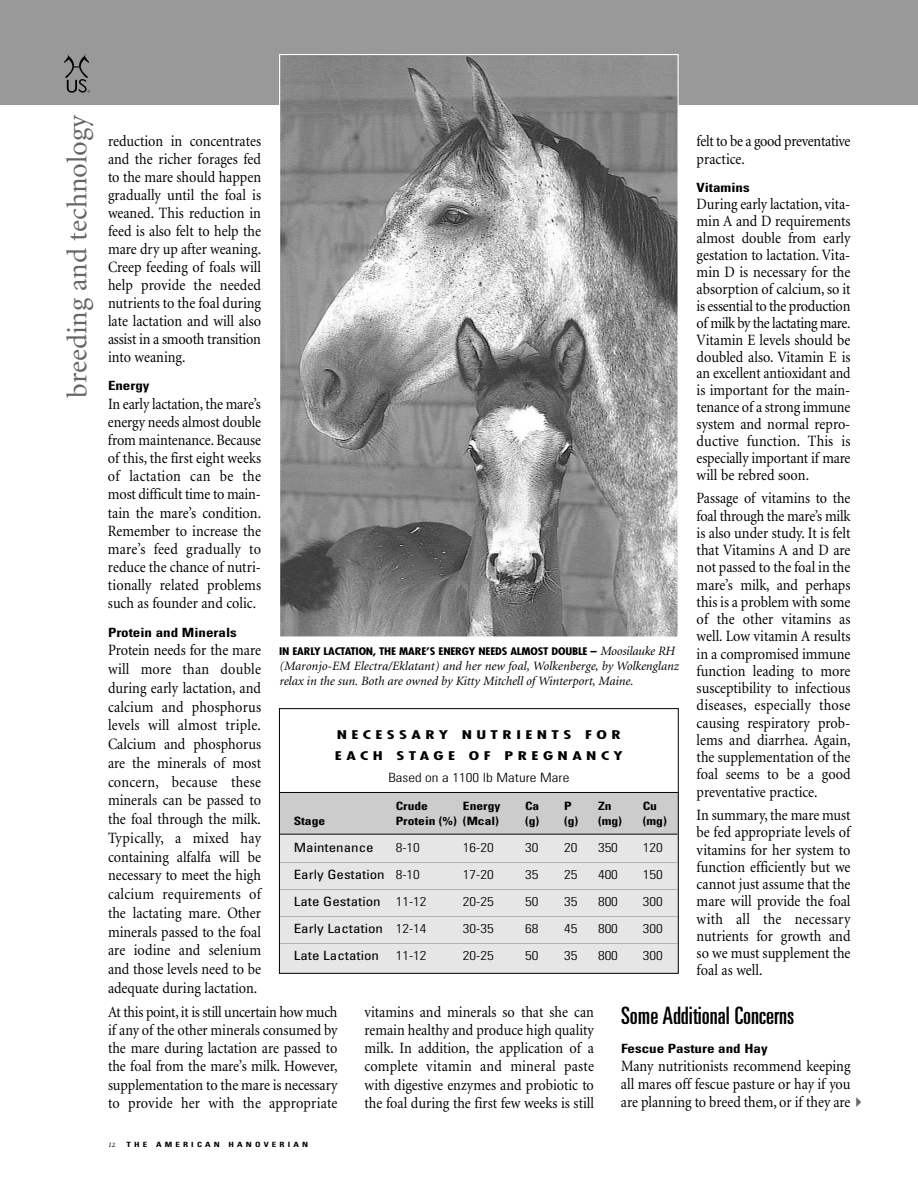
<style>
.page{position:relative;width:918px;height:1188px;background:#fff}
.page>*{position:absolute;margin:0;border:0;box-sizing:border-box;transform-origin:0 0}
.t1{font:28.5px "Minion";color:#666}
.t2{font:ultra-condensed 24px "Univers";color:#000}
.t3{font:15.75px/18.1px "Minion";color:#000;text-align:justify;scale:.9 1}
.t4{font:15.75px/17.2px "Minion";color:#000;text-align:justify;scale:.89 1}
.t5{font:15.75px/18.1px "Minion";letter-spacing:-.02em;color:#000;scale:.9 1}
.t6{font:italic 12.75px/15px "Minion";color:#000}
.t7{font:300 condensed 12.75px "Univers";color:#000;scale:1.18 1}
.t8{font:condensed 12.75px "Univers";color:#000;scale:1.18 1}
.t9{font:700 condensed 12.75px "Univers";color:#000;scale:1.18 1}
.t10{font:700 condensed 11.7px/21.8px "Futura";letter-spacing:.245em;color:#000;scale:1.54 1}
.t11{font:700 condensed 11.55px "Univers";color:#000;scale:1.18 1}
.t12{font:700 condensed 10.2px "Futura";letter-spacing:-.015em;color:#000;scale:1.25 1}
.t13{font:700 condensed 7.2px "Univers";letter-spacing:.355em;color:#000;scale:1.25 1}
.s1{font-family:"Minion";font-weight:400;font-style:italic;font-stretch:normal;font-size:12.75px}
.s2{font-weight:300}
</style>
<div class="page">
<div style="left:0;top:0;width:918px;height:105px;background:#999"></div>
<svg style="left:64px;top:54px;width:26px;height:39px"></svg>
<div style="left:279px;top:835px;width:400px;height:138px;background:#e6e6e6"></div>
<div style="left:279px;top:793px;width:400px;height:41px;background:#ccc"></div>
<hr style="left:280px;top:792px;width:398px;height:1px;background:#000">
<hr style="left:280px;top:834px;width:398px;height:1px;background:#000">
<hr style="left:280px;top:862px;width:398px;height:1px;background:#b3b3b3">
<hr style="left:280px;top:889px;width:398px;height:1px;background:#b3b3b3">
<hr style="left:280px;top:916px;width:398px;height:1px;background:#b3b3b3">
<hr style="left:280px;top:943px;width:398px;height:1px;background:#b3b3b3">
<div style="left:279px;top:708px;width:400px;height:266px;border:1px solid #000"></div>
<img style="left:281px;top:56px;width:396px;height:580px">
<h1 class="t1" style="left:66px;top:398px;width:285px;rotate:-90deg">breeding and technology</h1>
<p class="t3" style="left:108px;top:133px;width:172px">reduction in concentrates and the richer forages fed to the mare should happen gradually until the foal is weaned. This reduction in feed is also felt to help the mare dry up after weaning.<br>Creep feeding of foals will help provide the needed nutrients to the foal during late lactation and will also assist in a smooth transition into weaning.</p>
<p class="t9" style="left:108px;top:381px;width:37px">Energy</p>
<p class="t3" style="left:108px;top:396px;width:172px">In early lactation, the mare’s energy needs almost double from maintenance. Because of this, the first eight weeks of lactation can be the most difficult time to main&shy;tain the mare’s condition.<br>Remember to increase the mare’s feed gradually to reduce the chance of nutri&shy;tionally related problems such as founder and colic.</p>
<p class="t9" style="left:108px;top:627px;width:111px">Protein and Minerals</p>
<p class="t3" style="left:108px;top:642px;width:172px;line-height:18.8px">Protein needs for the mare will more than double during early lactation, and calcium and phosphorus levels will almost triple.<br>Calcium and phosphorus are the minerals of most concern, because these minerals can be passed to the foal through the milk.<br>Typically, a mixed hay containing alfalfa will be necessary to meet the high calcium requirements of the lactating mare. Other minerals passed to the foal are iodine and selenium and those levels need to be adequate during lactation.</p>
<p class="t3" style="left:108px;top:1004px;width:257px">At this point, it is still uncertain how much if any of the other minerals consumed by the mare during lactation are passed to the foal from the mare’s milk. However, supplementation to the mare is necessary to provide her with the appropriate</p>
<p class="t5" style="left:697px;top:133px;width:172px">felt to be a good preventative practice.</p>
<p class="t9" style="left:697px;top:183px;width:46px">Vitamins</p>
<p class="t3" style="left:697px;top:197px;width:172px;line-height:17px">During early lactation, vita&shy;min A and D requirements almost double from early gestation to lactation. Vita&shy;min D is necessary for the absorption of calcium, so it is essential to the production of milk by the lactating mare.<br>Vitamin E levels should be doubled also. Vitamin E is an excellent antioxidant and is important for the main&shy;tenance of a strong immune system and normal repro&shy;ductive function. This is especially important if mare will be rebred soon.</p>
<p class="t4" style="left:697px;top:491px;width:174px">Passage of vitamins to the foal through the mare’s milk is also under study. It is felt that Vitamins A and D are not passed to the foal in the mare’s milk, and perhaps this is a problem with some of the other vitamins as well. Low vitamin A results in a compromised immune function leading to more susceptibility to infectious diseases, especially those causing respiratory prob&shy;lems and diarrhea. Again, the supplementation of the foal seems to be a good preventative practice.</p>
<p class="t3" style="left:697px;top:808px;width:172px;line-height:17.2px">In summary, the mare must be fed appropriate levels of vitamins for her system to function efficiently but we cannot just assume that the mare will provide the foal with all the necessary nutrients for growth and so we must supplement the foal as well.</p>
<h2 class="t2" style="left:621px;top:1007px;width:175px">Some Additional Concerns</h2>
<p class="t9" style="left:621px;top:1044px;width:126px">Fescue Pasture and Hay</p>
<p class="t3" style="left:621px;top:1058px;width:257px">Many nutritionists recommend keeping all mares off fescue pasture or hay if you are planning to breed them, or if they are</p>
<p class="t12" style="left:279px;top:647px;width:318px">IN EARLY LACTATION, THE MARE’S ENERGY NEEDS ALMOST DOUBLE – <span class="s1">Moosilauke RH</span></p>
<p class="t6" style="left:279px;top:659px;width:401px">(Maronjo-EM Electra/Eklatant) and her new foal, Wolkenberge, by Wolkenglanz relax in the sun. Both are owned by Kitty Mitchell of Winterport, Maine.</p>
<p class="t10" style="left:335px;top:725px;width:188px">NECESSARY NUTRIENTS FOR<br>EACH STAGE OF PREGNANCY</p>
<p class="t7" style="left:388px;top:773px;width:155px">Based on a 1100 lb Mature Mare</p>
<p class="t11" style="left:396px;top:802px;width:29px">Crude</p>
<p class="t11" style="left:463px;top:802px;width:33px">Energy</p>
<p class="t11" style="left:525px;top:802px;width:14px">Ca</p>
<p class="t11" style="left:564px;top:802px;width:8px">P</p>
<p class="t11" style="left:598px;top:802px;width:13px">Zn</p>
<p class="t11" style="left:643px;top:802px;width:14px">Cu</p>
<p class="t11" style="left:294px;top:817px;width:28px">Stage</p>
<p class="t11" style="left:396px;top:817px;width:89px">Protein (%) (Mcal)</p>
<p class="t11" style="left:525px;top:817px;width:47px">(g) (g)</p>
<p class="t11" style="left:598px;top:817px;width:60px">(mg) (mg)</p>
<p class="t8" style="left:294px;top:843px;width:69px">Maintenance</p>
<p class="t7" style="left:396px;top:843px;width:22px">8-10</p>
<p class="t7" style="left:463px;top:843px;width:28px">16-20</p>
<p class="t7" style="left:525px;top:843px;width:13px">30</p>
<p class="t7" style="left:564px;top:843px;width:13px">20</p>
<p class="t7" style="left:598px;top:843px;width:18px">350</p>
<p class="t7" style="left:643px;top:843px;width:18px">120</p>
<p class="t8" style="left:294px;top:870px;width:109px">Early Gestation <span class="s2">8-10</span></p>
<p class="t7" style="left:463px;top:870px;width:28px">17-20</p>
<p class="t7" style="left:525px;top:870px;width:13px">35</p>
<p class="t7" style="left:564px;top:870px;width:13px">25</p>
<p class="t7" style="left:598px;top:870px;width:18px">400</p>
<p class="t7" style="left:643px;top:870px;width:18px">150</p>
<p class="t8" style="left:294px;top:897px;width:114px">Late Gestation <span class="s2">11-12</span></p>
<p class="t7" style="left:463px;top:897px;width:28px">20-25</p>
<p class="t7" style="left:525px;top:897px;width:13px">50</p>
<p class="t7" style="left:564px;top:897px;width:13px">35</p>
<p class="t7" style="left:598px;top:897px;width:18px">800</p>
<p class="t7" style="left:643px;top:897px;width:18px">300</p>
<p class="t8" style="left:294px;top:924px;width:114px">Early Lactation <span class="s2">12-14</span></p>
<p class="t7" style="left:463px;top:924px;width:28px">30-35</p>
<p class="t7" style="left:525px;top:924px;width:13px">68</p>
<p class="t7" style="left:564px;top:924px;width:13px">45</p>
<p class="t7" style="left:598px;top:924px;width:18px">800</p>
<p class="t7" style="left:643px;top:924px;width:18px">300</p>
<p class="t8" style="left:294px;top:951px;width:74px">Late Lactation</p>
<p class="t7" style="left:396px;top:951px;width:28px">11-12</p>
<p class="t7" style="left:463px;top:951px;width:28px">20-25</p>
<p class="t7" style="left:525px;top:951px;width:13px">50</p>
<p class="t7" style="left:564px;top:951px;width:13px">35</p>
<p class="t7" style="left:598px;top:951px;width:18px">800</p>
<p class="t7" style="left:643px;top:951px;width:18px">300</p>
<p class="t3" style="left:364px;top:1004px;width:257px">vitamins and minerals so that she can remain healthy and produce high quality milk. In addition, the application of a complete vitamin and mineral paste with digestive enzymes and probiotic to the foal during the first few weeks is still</p>
<p class="t13" style="left:127px;top:1142px;width:147px">THE AMERICAN HANOVERIAN</p>
</div>
